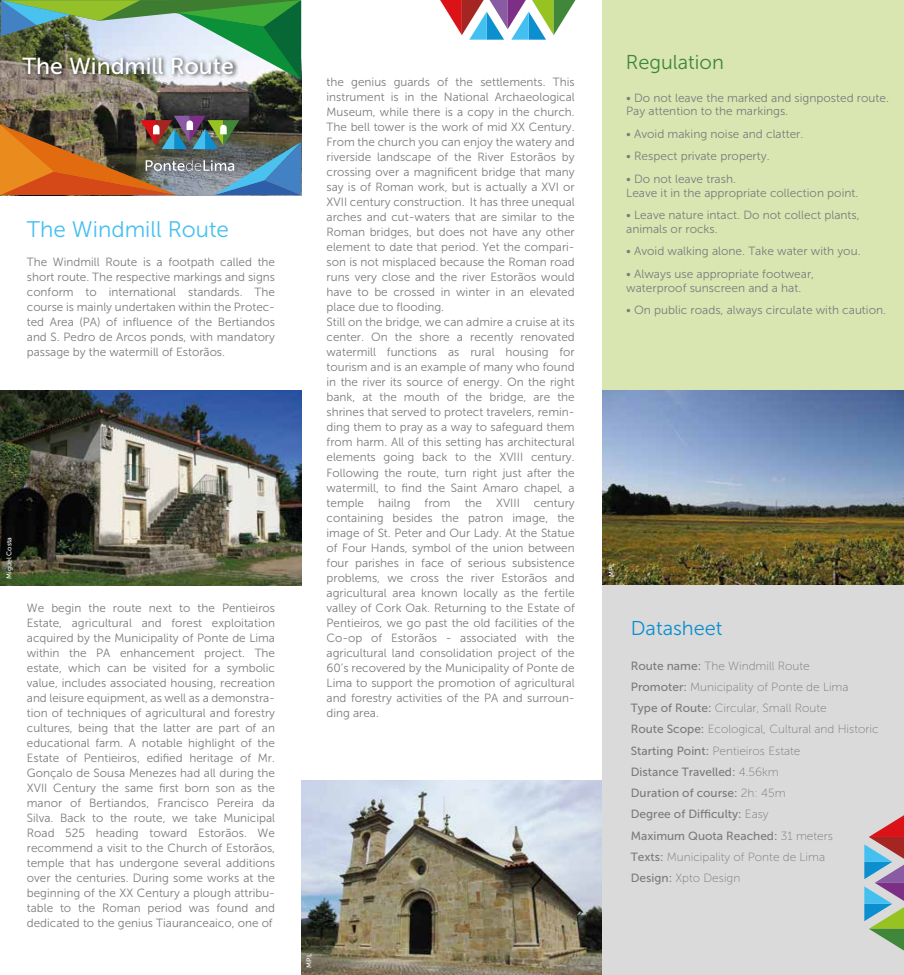
<style>
.page{position:relative;width:904px;height:975px;background:#fff}
.page>*{position:absolute;margin:0;border:0;box-sizing:border-box;transform-origin:0 0}
.t1{font:23.12px "Museo Sans 500";color:#fff}
.t2{font:22.5px "Museo Sans 300";color:#44c0f0}
.t3{font:20px "Museo Sans 300";color:#408739}
.t4{font:20px "Museo Sans 300";color:#0c8fcf}
.t5{font:11.88px/15px "Museo Sans 300";color:#7c7b7b}
.t6{font:11.88px/21.2px "Museo Sans 100";color:#7c7b7b}
.t7{font:11.88px/21.2px "Museo Sans 500";color:#7c7b7b}
.t8{font:6.88px "Museo Sans 500";color:#fff}
.s1{font-family:"Museo Sans 500"}
.s2{font-family:"Museo Sans 100"}
</style>
<div class="page">
<img style="left:301px;top:780px;width:301px;height:194px">
<img style="left:602px;top:390px;width:302px;height:195px">
<img style="left:0;top:0;width:301px;height:116px">
<img style="left:0;top:390px;width:301px;height:195px">
<div style="left:602px;top:0;width:302px;height:390px;background:#d9e6b2"></div>
<div style="left:602px;top:585px;width:302px;height:389px;background:#dadada"></div>
<svg style="left:1px;top:0;width:300px;height:80px;background:#6fa37a"></svg>
<img style="left:0;top:116px;width:301px;height:79px">
<img style="left:17px;top:50px;width:224px;height:37px">
<svg style="left:864px;top:815px;width:40px;height:136px"></svg>
<svg style="left:440px;top:0;width:136px;height:40px"></svg>
<h1 class="t1" style="left:23px;top:54px;width:213px">The Windmill Route</h1>
<h2 class="t2" style="left:27px;top:217px;width:204px">The Windmill Route</h2>
<p class="t5" style="left:27px;top:255px;width:250px;text-align:justify">The Windmill Route is a footpath called the short route. The respective markings and signs conform to international standards. The course is mainly undertaken within the Protec&shy;ted Area (PA) of influence of the Bertiandos and S. Pedro de Arcos ponds, with mandatory passage by the watermill of Estorãos.</p>
<p class="t8" style="left:5px;top:579px;width:43px;rotate:-90deg">Miguel Costa</p>
<p class="t5" style="left:27px;top:600px;width:250px;text-align:justify">We begin the route next to the Pentieiros Estate, agricultural and forest exploitation acquired by the Municipality of Ponte de Lima within the PA enhancement project. The estate, which can be visited for a symbolic value, includes associated housing, recreation and leisure equipment, as well as a demonstra&shy;tion of techniques of agricultural and forestry cultures, being that the latter are part of an educational farm. A notable highlight of the Estate of Pentieiros, edified heritage of Mr.<br>Gonçalo de Sousa Menezes had all during the XVII Century the same first born son as the manor of Bertiandos, Francisco Pereira da Silva. Back to the route, we take Municipal Road 525 heading toward Estorãos. We recommend a visit to the Church of Estorãos, temple that has undergone several additions over the centuries. During some works at the beginning of the XX Century a plough attribu&shy;table to the Roman period was found and dedicated to the genius Tiauranceaico, one of</p>
<p class="t5" style="left:326px;top:75px;width:250px">the genius guards of the settlements. This instrument is in the National Archaeological Museum, while there is a copy in the church.<br>The bell tower is the work of mid XX Century.<br>From the church you can enjoy the watery and riverside landscape of the River Estorãos by crossing over a magnificent bridge that many say is of Roman work, but is actually a XVI or XVII century construction. It has three unequal arches and cut-waters that are similar to the Roman bridges, but does not have any other element to date that period. Yet the compari&shy;son is not misplaced because the Roman road runs very close and the river Estorãos would have to be crossed in winter in an elevated place due to flooding.<br>Still on the bridge, we can admire a cruise at its center. On the shore a recently renovated watermill functions as rural housing for tourism and is an example of many who found in the river its source of energy. On the right bank, at the mouth of the bridge, are the shrines that served to protect travelers, remin&shy;ding them to pray as a way to safeguard them from harm. All of this setting has architectural elements going back to the XVIII century.<br>Following the route, turn right just after the watermill, to find the Saint Amaro chapel, a temple hailng from the XVIII century containing besides the patron image, the image of St. Peter and Our Lady. At the Statue of Four Hands, symbol of the union between four parishes in face of serious subsistence problems, we cross the river Estorãos and agricultural area known locally as the fertile valley of Cork Oak. Returning to the Estate of Pentieiros, we go past the old facilities of the Co-op of Estorãos - associated with the agricultural land consolidation project of the 60’s recovered by the Municipality of Ponte de Lima to support the promotion of agricultural and forestry activities of the PA and surroun&shy;ding area.</p>
<p class="t8" style="left:305px;top:967px;width:15px;rotate:-90deg">MPL</p>
<h3 class="t3" style="left:626px;top:51px;width:99px">Regulation</h3>
<p class="t5" style="left:626px;top:91px;width:264px;line-height:13.8px">• Do not leave the marked and signposted route.<br>Pay attention to the markings.</p>
<p class="t5" style="left:626px;top:126px;width:179px">• Avoid making noise and clatter.</p>
<p class="t5" style="left:626px;top:149px;width:145px">• Respect private property.</p>
<p class="t5" style="left:626px;top:172px;width:234px;line-height:13.8px">• Do not leave trash.<br>Leave it in the appropriate collection point.</p>
<p class="t5" style="left:626px;top:208px;width:235px;line-height:13.8px">• Leave nature intact. Do not collect plants, animals or rocks.</p>
<p class="t5" style="left:626px;top:244px;width:236px">• Avoid walking alone. Take water with you.</p>
<p class="t5" style="left:626px;top:267px;width:189px;line-height:13.8px">• Always use appropriate footwear, waterproof sunscreen and a hat.</p>
<p class="t5" style="left:626px;top:302px;width:261px">• On public roads, always circulate with caution.</p>
<p class="t8" style="left:607px;top:577px;width:15px;rotate:-90deg">MPL</p>
<h3 class="t4" style="left:630px;top:617px;width:93px">Datasheet</h3>
<p class="t6" style="left:630px;top:655px;width:249px"><span class="s1">Route name:</span> The Windmill Route<br><span class="s1">Promoter:</span> Municipality of Ponte de Lima<br><span class="s1">Type of Route:</span> Circular, Small Route<br><span class="s1">Route Scope:</span> Ecological, Cultural and Historic <span class="s1">Starting Point:</span> Pentieiros Estate</p>
<p class="t7" style="left:630px;top:761px;width:204px">Distance Travelled: <span class="s2">4.56km<br></span>Duration of course: <span class="s2">2h: 45m<br></span>Degree of Difficulty: <span class="s2">Easy<br></span>Maximum Quota Reached: <span class="s2">31 meters</span></p>
<p class="t6" style="left:630px;top:846px;width:196px"><span class="s1">Texts:</span> Municipality of Ponte de Lima<br><span class="s1">Design:</span> Xpto Design</p>
</div>
